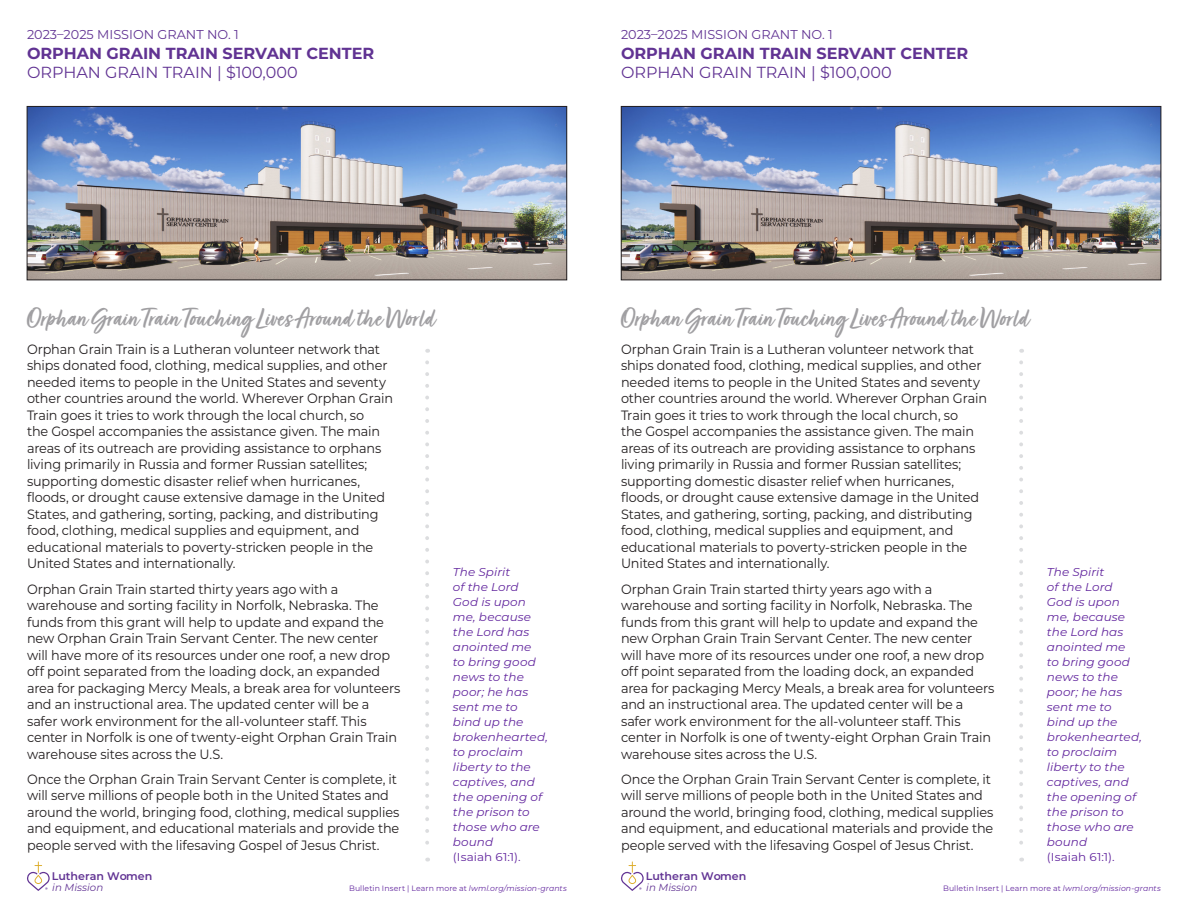
<style>
.page{position:relative;width:1188px;height:918px;background:#fff}
.page>*{position:absolute;margin:0;border:0;box-sizing:border-box;transform-origin:0 0}
.t1{font:28.05px "Turbinado Bold Pro";color:#a09fa2}
.t2{font:700 16.05px "Montserrat";color:#613393}
.t3{font:16.05px "Montserrat";color:#613393}
.MISSION_GRANT_BODY_COPY{font:13.5px/16.5px "Montserrat";letter-spacing:-.01em;color:#231f20;scale:.95 1}
.t4{font:12.9px "Montserrat";color:#613393}
.MISSION_GRANTS{font:italic 11.4px/15px "Montserrat";letter-spacing:.005em;color:#62269e;scale:1.05 1}
.t5{font:600 11.1px "Montserrat";color:#623494}
.t6{font:italic 10.2px "Montserrat";color:#623494}
.t7{font:7.8px "Montserrat";letter-spacing:.015em;color:#62269e}
.s1{font-style:normal}
.s2{font-style:italic}
</style>
<div class="page">
<img style="left:623px;top:108px;width:536px;height:170px">
<div style="left:621px;top:106px;width:540px;height:174px;border:1px solid #231f20"></div>
<svg style="left:27px;top:861px;width:23px;height:30px"></svg>
<svg style="left:621px;top:861px;width:23px;height:30px"></svg>
<img style="left:29px;top:108px;width:536px;height:170px">
<div style="left:27px;top:106px;width:540px;height:174px;border:1px solid #231f20"></div>
<svg style="left:425px;top:362px;width:4px;height:499px"></svg>
<svg style="left:1019px;top:362px;width:4px;height:499px"></svg>
<p class="t4" style="left:27px;top:26px;width:213px">2023–2025 MISSION GRANT NO. 1</p>
<p class="t2" style="left:27px;top:41px;width:349px">ORPHAN GRAIN TRAIN SERVANT CENTER</p>
<p class="t3" style="left:27px;top:61px;width:272px">ORPHAN GRAIN TRAIN | $100,000</p>
<p class="t4" style="left:621px;top:26px;width:213px">2023–2025 MISSION GRANT NO. 1</p>
<p class="t2" style="left:621px;top:41px;width:349px">ORPHAN GRAIN TRAIN SERVANT CENTER</p>
<p class="t3" style="left:621px;top:61px;width:272px">ORPHAN GRAIN TRAIN | $100,000</p>
<p class="t1" style="left:27px;top:303px;width:410px">Orphan Grain Train Touching Lives Around the World</p>
<p class="t1" style="left:621px;top:303px;width:410px">Orphan Grain Train Touching Lives Around the World</p>
<p class="MISSION_GRANT_BODY_COPY" style="left:27px;top:340px;width:387px">Orphan Grain Train is a Lutheran volunteer network that ships donated food, clothing, medical supplies, and other needed items to people in the United States and seventy other countries around the world. Wherever Orphan Grain Train goes it tries to work through the local church, so<br>the Gospel accompanies the assistance given. The main areas of its outreach are providing assistance to orphans living primarily in Russia and former Russian satellites; supporting domestic disaster relief when hurricanes, floods, or drought cause extensive damage in the United States, and gathering, sorting, packing, and distributing food, clothing, medical supplies and equipment, and educational materials to poverty-stricken people in the United States and internationally.</p>
<p class="MISSION_GRANT_BODY_COPY" style="left:27px;top:580px;width:395px">Orphan Grain Train started thirty years ago with a warehouse and sorting facility in Norfolk, Nebraska. The funds from this grant will help to update and expand the new Orphan Grain Train Servant Center. The new center will have more of its resources under one roof, a new drop off point separated from the loading dock, an expanded area for packaging Mercy Meals, a break area for volunteers and an instructional area. The updated center will be a safer work environment for the all-volunteer staff. This center in Norfolk is one of twenty-eight Orphan Grain Train warehouse sites across the U.S.</p>
<p class="MISSION_GRANT_BODY_COPY" style="left:27px;top:770px;width:394px">Once the Orphan Grain Train Servant Center is complete, it will serve millions of people both in the United States and around the world, bringing food, clothing, medical supplies and equipment, and educational materials and provide the people served with the lifesaving Gospel of Jesus Christ.</p>
<p class="MISSION_GRANT_BODY_COPY" style="left:621px;top:340px;width:387px">Orphan Grain Train is a Lutheran volunteer network that ships donated food, clothing, medical supplies, and other needed items to people in the United States and seventy other countries around the world. Wherever Orphan Grain Train goes it tries to work through the local church, so<br>the Gospel accompanies the assistance given. The main areas of its outreach are providing assistance to orphans living primarily in Russia and former Russian satellites; supporting domestic disaster relief when hurricanes, floods, or drought cause extensive damage in the United States, and gathering, sorting, packing, and distributing food, clothing, medical supplies and equipment, and educational materials to poverty-stricken people in the United States and internationally.</p>
<p class="MISSION_GRANT_BODY_COPY" style="left:621px;top:580px;width:395px">Orphan Grain Train started thirty years ago with a warehouse and sorting facility in Norfolk, Nebraska. The funds from this grant will help to update and expand the new Orphan Grain Train Servant Center. The new center will have more of its resources under one roof, a new drop off point separated from the loading dock, an expanded area for packaging Mercy Meals, a break area for volunteers and an instructional area. The updated center will be a safer work environment for the all-volunteer staff. This center in Norfolk is one of twenty-eight Orphan Grain Train warehouse sites across the U.S.</p>
<p class="MISSION_GRANT_BODY_COPY" style="left:621px;top:770px;width:394px">Once the Orphan Grain Train Servant Center is complete, it will serve millions of people both in the United States and around the world, bringing food, clothing, medical supplies and equipment, and educational materials and provide the people served with the lifesaving Gospel of Jesus Christ.</p>
<p class="MISSION_GRANTS" style="left:453px;top:565px;width:92px">The Spirit<br>of the Lord<br>God is upon me, because the Lord has anointed me<br>to bring good news to the poor; he has sent me to bind up the brokenhearted, to proclaim liberty to the captives, and the opening of the prison to those who are bound<br><span class="s1">(Isaiah 61:1).</span></p>
<p class="MISSION_GRANTS" style="left:1047px;top:565px;width:92px">The Spirit<br>of the Lord<br>God is upon me, because the Lord has anointed me<br>to bring good news to the poor; he has sent me to bind up the brokenhearted, to proclaim liberty to the captives, and the opening of the prison to those who are bound<br><span class="s1">(Isaiah 61:1).</span></p>
<p class="t7" style="left:349px;top:883px;width:219px">Bulletin Insert | Learn more at <span class="s2">lwml.org/mission-grants</span></p>
<p class="t7" style="left:943px;top:883px;width:219px">Bulletin Insert | Learn more at <span class="s2">lwml.org/mission-grants</span></p>
<p class="t5" style="left:52px;top:868px;width:102px">Lutheran Women</p>
<p class="t6" style="left:52px;top:880px;width:53px">in Mission</p>
<p class="t5" style="left:646px;top:868px;width:102px">Lutheran Women</p>
<p class="t6" style="left:646px;top:880px;width:53px">in Mission</p>
</div>
